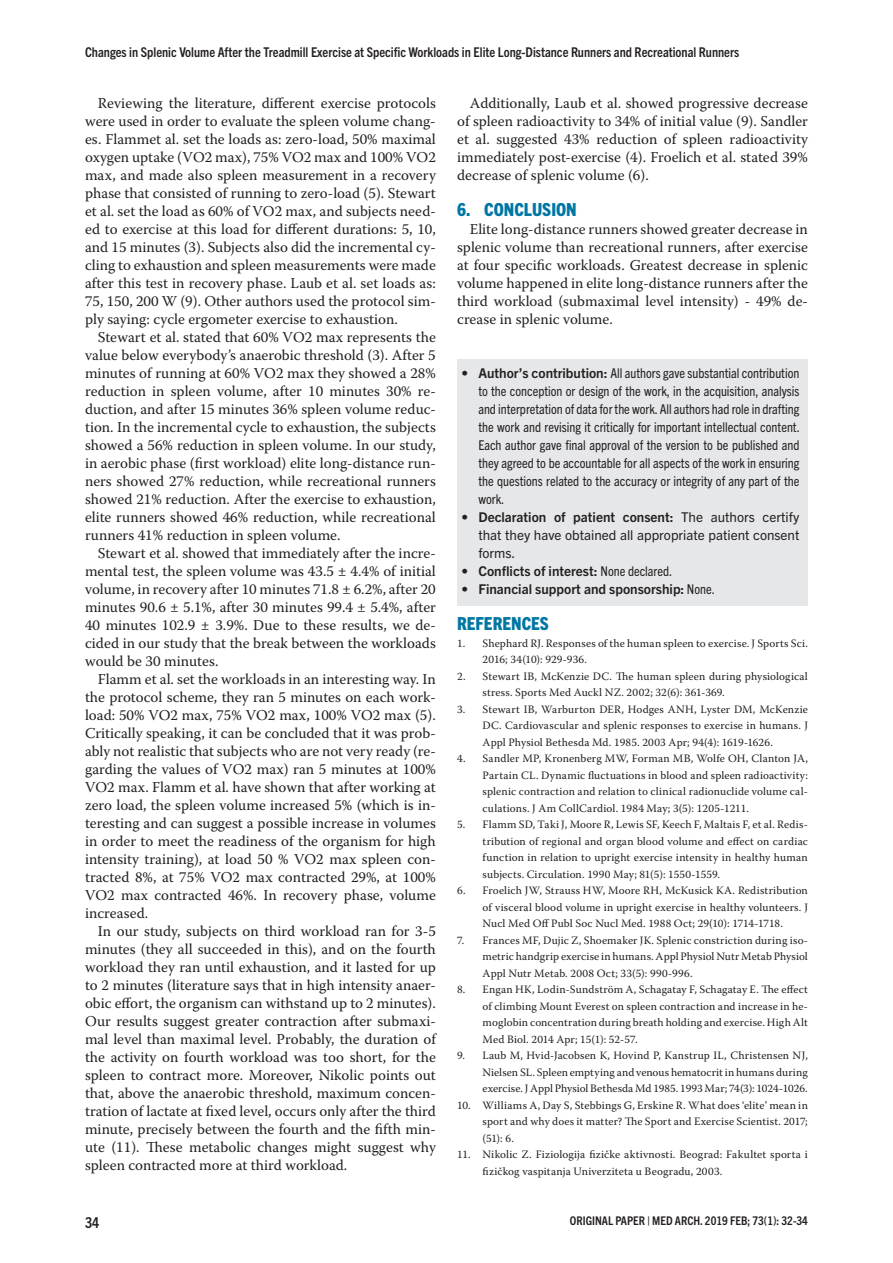
<style>
.page{position:relative;width:893px;height:1263px;background:#fff}
.page>*{position:absolute;margin:0;border:0;box-sizing:border-box;transform-origin:0 0}
.t1{font:800 condensed 18px "Trade Gothic Next LT Pro";color:#0077a3}
.t2{font:15px/18px "Warnock Pro";color:#231f20;text-align:justify}
.t3{font:700 condensed 15px "Trade Gothic Next LT Pro";color:#231f20}
.t4{font:condensed 13.5px/18px "Trade Gothic Next LT Pro";color:#231f20;text-align:justify}
.t5{font:700 condensed 13.5px "Trade Gothic Next LT Pro";color:#231f20}
.t6{font:13.5px/18px "Trade Gothic Next LT Pro";color:#231f20;text-align:justify}
.t7{font:700 13.5px "Trade Gothic Next LT Pro";color:#231f20}
.t8{font:700 condensed 12px "Trade Gothic Next LT Pro";color:#231f20}
.t9{font:11.25px/16.5px "Warnock Pro";letter-spacing:.01em;color:#231f20;text-align:justify}
.s1{font-weight:700;font-stretch:normal}
.s2{font-weight:700}
.s3{font-weight:400;font-stretch:condensed}
</style>
<div class="page">
<div style="left:457px;top:359px;width:351px;height:157px;background:#e6e7e9"></div>
<div style="left:457px;top:503px;width:351px;height:67px;background:#e6e7e9"></div>
<div style="left:457px;top:557px;width:351px;height:31px;background:#e6e7e9"></div>
<div style="left:457px;top:575px;width:351px;height:31px;background:#e6e7e9"></div>
<p class="t5" style="left:85px;top:43px;width:656px">Changes in Splenic Volume After the Treadmill Exercise at Specific Workloads in Elite Long-Distance Runners and Recreational Runners</p>
<p class="t2" style="left:85px;top:94px;width:352px;text-indent:13px">Reviewing the literature, different exercise protocols were used in order to evaluate the spleen volume chang&shy;es. Flammet al. set the loads as: zero-load, 50% maximal oxygen uptake (VO2 max), 75% VO2 max and 100% VO2 max, and made also spleen measurement in a recovery phase that consisted of running to zero-load (5). Stewart et al. set the load as 60% of VO2 max, and subjects need&shy;ed to exercise at this load for different durations: 5, 10, and 15 minutes (3). Subjects also did the incremental cy&shy;cling to exhaustion and spleen measurements were made after this test in recovery phase. Laub et al. set loads as:<br>75, 150, 200 W (9). Other authors used the protocol sim&shy;ply saying: cycle ergometer exercise to exhaustion.</p>
<p class="t2" style="left:85px;top:328px;width:352px;text-indent:13px">Stewart et al. stated that 60% VO2 max represents the value below everybody’s anaerobic threshold (3). After 5 minutes of running at 60% VO2 max they showed a 28% reduction in spleen volume, after 10 minutes 30% re&shy;duction, and after 15 minutes 36% spleen volume reduc&shy;tion. In the incremental cycle to exhaustion, the subjects showed a 56% reduction in spleen volume. In our study, in aerobic phase (first workload) elite long-distance run&shy;ners showed 27% reduction, while recreational runners showed 21% reduction. After the exercise to exhaustion, elite runners showed 46% reduction, while recreational runners 41% reduction in spleen volume.</p>
<p class="t2" style="left:85px;top:544px;width:352px;text-indent:13px">Stewart et al. showed that immediately after the incre&shy;mental test, the spleen volume was 43.5 ± 4.4% of initial volume, in recovery after 10 minutes 71.8 ± 6.2%, after 20 minutes 90.6 ± 5.1%, after 30 minutes 99.4 ± 5.4%, after 40 minutes 102.9 ± 3.9%. Due to these results, we de&shy;cided in our study that the break between the workloads would be 30 minutes.</p>
<p class="t2" style="left:85px;top:670px;width:352px;text-indent:13px">Flamm et al. set the workloads in an interesting way. In the protocol scheme, they ran 5 minutes on each work&shy;load: 50% VO2 max, 75% VO2 max, 100% VO2 max (5).<br>Critically speaking, it can be concluded that it was prob&shy;ably not realistic that subjects who are not very ready (re&shy;garding the values of VO2 max) ran 5 minutes at 100% VO2 max. Flamm et al. have shown that after working at zero load, the spleen volume increased 5% (which is in&shy;teresting and can suggest a possible increase in volumes in order to meet the readiness of the organism for high intensity training), at load 50 % VO2 max spleen con&shy;tracted 8%, at 75% VO2 max contracted 29%, at 100% VO2 max contracted 46%. In recovery phase, volume increased.</p>
<p class="t2" style="left:85px;top:922px;width:352px;text-indent:13px">In our study, subjects on third workload ran for 3-5 minutes (they all succeeded in this), and on the fourth workload they ran until exhaustion, and it lasted for up to 2 minutes (literature says that in high intensity anaer&shy;obic effort, the organism can withstand up to 2 minutes).<br>Our results suggest greater contraction after submaxi&shy;mal level than maximal level. Probably, the duration of the activity on fourth workload was too short, for the spleen to contract more. Moreover, Nikolic points out that, above the anaerobic threshold, maximum concen&shy;tration of lactate at fixed level, occurs only after the third minute, precisely between the fourth and the fifth min&shy;ute (11). These metabolic changes might suggest why spleen contracted more at third workload.</p>
<p class="t2" style="left:457px;top:94px;width:352px;text-indent:13px">Additionally, Laub et al. showed progressive decrease of spleen radioactivity to 34% of initial value (9). Sandler et al. suggested 43% reduction of spleen radioactivity immediately post-exercise (4). Froelich et al. stated 39% decrease of splenic volume (6).</p>
<p class="t1" style="left:457px;top:197px;width:121px">6. CONCLUSION</p>
<p class="t2" style="left:457px;top:220px;width:352px;text-indent:13px">Elite long-distance runners showed greater decrease in splenic volume than recreational runners, after exercise at four specific workloads. Greatest decrease in splenic volume happened in elite long-distance runners after the third workload (submaximal level intensity) - 49% de&shy;crease in splenic volume.</p>
<p class="t4" style="left:478px;top:363px;width:323px;text-indent:-17px"><span class="s1">• Author’s contribution:</span> All authors gave substantial contribution to the conception or design of the work, in the acquisition, analysis and interpretation of data for the work. All authors had role in drafting the work and revising it critically for important intellectual content.<br>Each author gave final approval of the version to be published and they agreed to be accountable for all aspects of the work in ensuring the questions related to the accuracy or integrity of any part of the work.</p>
<p class="t6" style="left:478px;top:507px;width:323px;text-indent:-17px"><span class="s2">• Declaration of patient consent:</span> The authors certify that they have obtained all appropriate patient consent forms.</p>
<p class="t7" style="left:461px;top:562px;width:212px">• Conflicts of interest: <span class="s3">None declared.</span></p>
<p class="t7" style="left:461px;top:580px;width:255px">• Financial support and sponsorship: <span class="s3">None.</span></p>
<p class="t1" style="left:457px;top:611px;width:93px">REFERENCES</p>
<p class="t9" style="left:483px;top:634px;width:327px;text-indent:-25px">1. Shephard RJ. Responses of the human spleen to exercise. J Sports Sci.<br>2016; 34(10): 929-936.</p>
<p class="t9" style="left:483px;top:667px;width:327px;text-indent:-26px">2. Stewart IB, McKenzie DC. The human spleen during physiological stress. Sports Med Auckl NZ. 2002; 32(6): 361-369.</p>
<p class="t9" style="left:483px;top:700px;width:327px;text-indent:-26px">3. Stewart IB, Warburton DER, Hodges ANH, Lyster DM, McKenzie DC. Cardiovascular and splenic responses to exercise in humans. J Appl Physiol Bethesda Md. 1985. 2003 Apr; 94(4): 1619-1626.</p>
<p class="t9" style="left:483px;top:750px;width:327px;text-indent:-25px">4. Sandler MP, Kronenberg MW, Forman MB, Wolfe OH, Clanton JA, Partain CL. Dynamic fluctuations in blood and spleen radioactivity: splenic contraction and relation to clinical radionuclide volume cal&shy;culations. J Am CollCardiol. 1984 May; 3(5): 1205-1211.</p>
<p class="t9" style="left:483px;top:816px;width:327px;text-indent:-25px">5. Flamm SD, Taki J, Moore R, Lewis SF, Keech F, Maltais F, et al. Redis&shy;tribution of regional and organ blood volume and effect on cardiac function in relation to upright exercise intensity in healthy human subjects. Circulation. 1990 May; 81(5): 1550-1559.</p>
<p class="t9" style="left:483px;top:882px;width:327px;text-indent:-25px">6. Froelich JW, Strauss HW, Moore RH, McKusick KA. Redistribution of visceral blood volume in upright exercise in healthy volunteers. J Nucl Med Off Publ Soc Nucl Med. 1988 Oct; 29(10): 1714-1718.</p>
<p class="t9" style="left:483px;top:931px;width:327px;text-indent:-26px">7. Frances MF, Dujic Z, Shoemaker JK. Splenic constriction during iso&shy;metric handgrip exercise in humans. Appl Physiol Nutr Metab Physiol Appl Nutr Metab. 2008 Oct; 33(5): 990-996.</p>
<p class="t9" style="left:483px;top:981px;width:327px;text-indent:-25px">8. Engan HK, Lodin-Sundström A, Schagatay F, Schagatay E. The effect of climbing Mount Everest on spleen contraction and increase in he&shy;moglobin concentration during breath holding and exercise. High Alt Med Biol. 2014 Apr; 15(1): 52-57.</p>
<p class="t9" style="left:483px;top:1047px;width:327px;text-indent:-26px">9. Laub M, Hvid-Jacobsen K, Hovind P, Kanstrup IL, Christensen NJ, Nielsen SL. Spleen emptying and venous hematocrit in humans during exercise. J Appl Physiol Bethesda Md 1985. 1993 Mar; 74(3): 1024-1026.</p>
<p class="t9" style="left:483px;top:1096px;width:327px;text-indent:-26px">10. Williams A, Day S, Stebbings G, Erskine R. What does ‘elite’ mean in sport and why does it matter? The Sport and Exercise Scientist. 2017; (51): 6.</p>
<p class="t9" style="left:483px;top:1146px;width:327px;text-indent:-26px">11. Nikolic Z. Fiziologija fizičke aktivnosti. Beograd: Fakultet sporta i fizičkog vaspitanja Univerziteta u Beogradu, 2003.</p>
<p class="t3" style="left:85px;top:1212px;width:16px">34</p>
<p class="t8" style="left:570px;top:1213px;width:240px">ORIGINAL PAPER | Med Arch. 2019 FEB; 73(1): 32-34</p>
</div>
